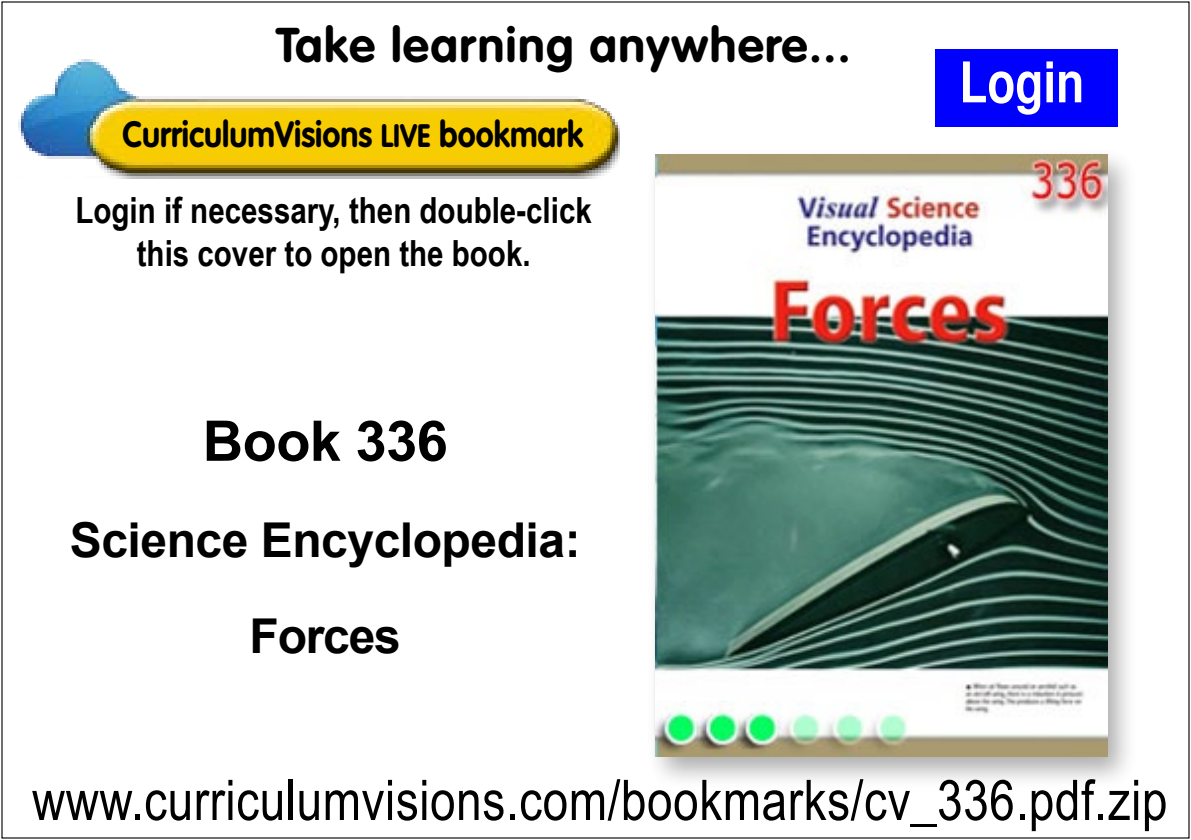
<style>
.page{position:relative;width:1191px;height:840px;background:#fff}
.page>*{position:absolute;margin:0;border:0;box-sizing:border-box;transform-origin:0 0}
.t1{font:56px "Arial Narrow";letter-spacing:.01em;color:#000}
.t2{font:700 56px "Arial";letter-spacing:-.01em;color:#000}
.t3{font:56px "Helvetica CY Bold";color:#fffefa}
.t4{font:700 48px/96px "Arial";letter-spacing:-.01em;color:#000;text-align:center}
.t5{font:700 48px "VAG Rounded";letter-spacing:.03em;color:#000}
.t6{font:700 36px/43.2px "Arial Narrow";color:#000;text-align:center}
.t7{font:700 36px "VAG Rounded";color:#000;scale:.9 1}
.s1{font-size:32px}
</style>
<div class="page">
<div style="left:645px;top:145px;width:494px;height:644px;background:#000;opacity:.75"></div>
<img style="left:18px;top:59px;width:601px;height:120px">
<div style="left:935px;top:49px;width:183px;height:77px;background:#00f"></div>
<img style="left:655px;top:155px;width:452px;height:600px">
<h2 class="t5" style="left:276px;top:17px;width:576px">Take learning anywhere...</h2>
<p class="t7" style="left:122px;top:113px;width:513px">CurriculumVisions <span class="s1">LIVE</span> bookmark</p>
<p class="t6" style="left:75px;top:187px;width:518px">Login if necessary, then double-click this cover to open the book.</p>
<h1 class="t2" style="left:203px;top:404px;width:247px">Book 336</h1>
<h2 class="t4" style="left:70px;top:493px;width:512px">Science Encyclopedia:<br>Forces</h2>
<h1 class="t3" style="left:959px;top:48px;width:126px">Login</h1>
<h1 class="t1" style="left:32px;top:758px;width:1136px">www.curriculumvisions.com/bookmarks/cv_336.pdf.zip</h1>
</div>
